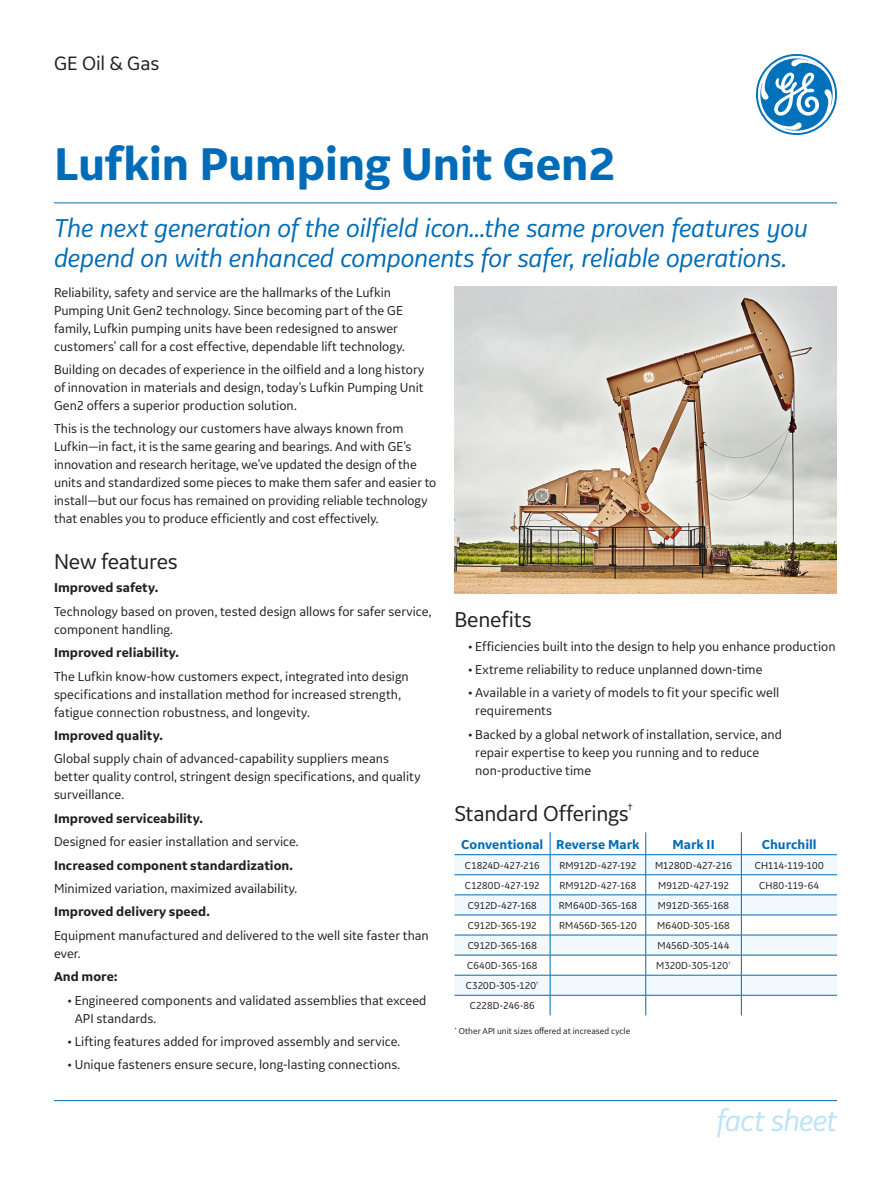
<style>
.page{position:relative;width:891px;height:1188px;background:#fff}
.page>*{position:absolute;margin:0;border:0;box-sizing:border-box;transform-origin:0 0}
.Product_Service_Name{font:700 48px "GE Inspira Sans";letter-spacing:-.015em;color:#006cb7}
.Fact_Sheet_CIRCLE_BL{font:italic 31.5px "GE Inspira Sans";letter-spacing:-.025em;color:#bce3f8}
.Subhead_Primary_ORAN{font:italic 27px/30px "GE Inspira Sans";letter-spacing:-.015em;color:#006cb7}
.Level_1_header{font:22.5px "GE Inspira Sans";letter-spacing:-.015em;color:#231f20}
.Business_Name{font:20.25px "GE Inspira Sans";letter-spacing:-.005em;color:#231f20}
.Body{font:13.5px/18px "GE Inspira Sans";color:#231f20}
.Body-2{font:700 13.5px "GE Inspira Sans";color:#231f20}
.Address_Contact_Info{font:700 13.5px "GE Inspira Sans";color:#006cb7}
.Address_Contact_Info-2{font:10.5px "GE Inspira Sans";color:#231f20}
.t1{font:9px "GE Inspira Sans";color:#231f20}
</style>
<div class="page">
<svg style="left:756px;top:54px;width:81px;height:81px"></svg>
<hr style="left:54px;top:203px;width:783px;height:1px;background:#006cb7">
<hr style="left:54px;top:1100px;width:783px;height:1px;background:#006cb7">
<img style="left:454px;top:286px;width:383px;height:308px">
<svg style="left:454px;top:855px;width:383px;height:140px;fill:#f1f9fd"></svg>
<hr style="left:454px;top:854px;width:96px;height:1px;background:#006cb7">
<hr style="left:550px;top:854px;width:96px;height:1px;background:#006cb7">
<hr style="left:646px;top:854px;width:95px;height:1px;background:#006cb7">
<hr style="left:741px;top:854px;width:96px;height:1px;background:#006cb7">
<hr style="left:454px;top:875px;width:96px;height:1px;background:#006cb7">
<hr style="left:550px;top:875px;width:96px;height:1px;background:#006cb7">
<hr style="left:646px;top:875px;width:95px;height:1px;background:#006cb7">
<hr style="left:741px;top:875px;width:96px;height:1px;background:#006cb7">
<hr style="left:454px;top:895px;width:96px;height:1px;background:#006cb7">
<hr style="left:550px;top:895px;width:96px;height:1px;background:#006cb7">
<hr style="left:646px;top:895px;width:95px;height:1px;background:#006cb7">
<hr style="left:741px;top:895px;width:96px;height:1px;background:#006cb7">
<hr style="left:454px;top:915px;width:96px;height:1px;background:#006cb7">
<hr style="left:550px;top:915px;width:96px;height:1px;background:#006cb7">
<hr style="left:646px;top:915px;width:95px;height:1px;background:#006cb7">
<hr style="left:741px;top:915px;width:96px;height:1px;background:#006cb7">
<hr style="left:454px;top:935px;width:96px;height:1px;background:#006cb7">
<hr style="left:550px;top:935px;width:96px;height:1px;background:#006cb7">
<hr style="left:646px;top:935px;width:95px;height:1px;background:#006cb7">
<hr style="left:741px;top:935px;width:96px;height:1px;background:#006cb7">
<hr style="left:454px;top:955px;width:96px;height:1px;background:#006cb7">
<hr style="left:550px;top:955px;width:96px;height:1px;background:#006cb7">
<hr style="left:646px;top:955px;width:95px;height:1px;background:#006cb7">
<hr style="left:741px;top:955px;width:96px;height:1px;background:#006cb7">
<hr style="left:454px;top:975px;width:96px;height:1px;background:#006cb7">
<hr style="left:550px;top:975px;width:96px;height:1px;background:#006cb7">
<hr style="left:646px;top:975px;width:95px;height:1px;background:#006cb7">
<hr style="left:741px;top:975px;width:96px;height:1px;background:#006cb7">
<hr style="left:454px;top:995px;width:96px;height:1px;background:#006cb7">
<hr style="left:550px;top:995px;width:96px;height:1px;background:#006cb7">
<svg style="left:550px;top:832px;width:1px;height:183px"></svg>
<hr style="left:646px;top:995px;width:95px;height:1px;background:#006cb7">
<svg style="left:645px;top:832px;width:1px;height:183px"></svg>
<hr style="left:741px;top:995px;width:96px;height:1px;background:#006cb7">
<svg style="left:741px;top:832px;width:1px;height:183px"></svg>
<p class="Business_Name" style="left:54px;top:50px;width:107px">GE Oil &amp; Gas</p>
<p class="Product_Service_Name" style="left:54px;top:134px;width:564px">Lufkin Pumping Unit Gen2</p>
<p class="Subhead_Primary_ORAN" style="left:54px;top:212px;width:756px">The next generation of the oilfield icon...the same proven features you depend on with enhanced components for safer, reliable operations.</p>
<p class="Body" style="left:54px;top:283px;width:352px">Reliability, safety and service are the hallmarks of the Lufkin Pumping Unit Gen2 technology. Since becoming part of the GE family, Lufkin pumping units have been redesigned to answer customers’ call for a cost effective, dependable lift technology.</p>
<p class="Body" style="left:54px;top:360px;width:372px;text-align:justify">Building on decades of experience in the oilfield and a long history of innovation in materials and design, today’s Lufkin Pumping Unit Gen2 offers a superior production solution.</p>
<p class="Body" style="left:54px;top:420px;width:384px">This is the technology our customers have always known from Lufkin—in fact, it is the same gearing and bearings. And with GE’s innovation and research heritage, we’ve updated the design of the units and standardized some pieces to make them safer and easier to install—but our focus has remained on providing reliable technology that enables you to produce efficiently and cost effectively.</p>
<p class="Level_1_header" style="left:54px;top:548px;width:125px">New features</p>
<p class="Body-2" style="left:54px;top:580px;width:106px">Improved safety.</p>
<p class="Body" style="left:54px;top:602px;width:379px">Technology based on proven, tested design allows for safer service, component handling.</p>
<p class="Body-2" style="left:54px;top:644px;width:127px">Improved reliability.</p>
<p class="Body" style="left:54px;top:667px;width:356px">The Lufkin know-how customers expect, integrated into design specifications and installation method for increased strength, fatigue connection robustness, and longevity.</p>
<p class="Body-2" style="left:54px;top:727px;width:110px">Improved quality.</p>
<p class="Body" style="left:54px;top:750px;width:368px">Global supply chain of advanced-capability suppliers means better quality control, stringent design specifications, and quality surveillance.</p>
<p class="Body-2" style="left:54px;top:810px;width:150px">Improved serviceability.</p>
<p class="Body" style="left:54px;top:832px;width:246px">Designed for easier installation and service.</p>
<p class="Body-2" style="left:54px;top:857px;width:241px">Increased component standardization.</p>
<p class="Body" style="left:54px;top:879px;width:245px">Minimized variation, maximized availability.</p>
<p class="Body-2" style="left:54px;top:904px;width:158px">Improved delivery speed.</p>
<p class="Body" style="left:54px;top:926px;width:376px">Equipment manufactured and delivered to the well site faster than ever.</p>
<p class="Body-2" style="left:54px;top:968px;width:65px">And more:</p>
<p class="Body" style="left:75px;top:991px;width:353px;text-indent:-7px">• Engineered components and validated assemblies that exceed<br>API standards.</p>
<p class="Body" style="left:68px;top:1032px;width:334px">• Lifting features added for improved assembly and service.</p>
<p class="Body" style="left:68px;top:1056px;width:334px">• Unique fasteners ensure secure, long-lasting connections.</p>
<p class="Level_1_header" style="left:454px;top:606px;width:79px">Benefits</p>
<p class="Body" style="left:468px;top:637px;width:369px">• Efficiencies built into the design to help you enhance production</p>
<p class="Body" style="left:468px;top:660px;width:296px">• Extreme reliability to reduce unplanned down-time</p>
<p class="Body" style="left:475px;top:684px;width:306px;text-indent:-7px">• Available in a variety of models to fit your specific well requirements</p>
<p class="Body" style="left:475px;top:725px;width:308px;text-indent:-7px">• Backed by a global network of installation, service, and repair expertise to keep you running and to reduce non-productive time</p>
<p class="Level_1_header" style="left:454px;top:799px;width:180px">Standard Offerings<sup>†</sup></p>
<p class="Address_Contact_Info" style="left:461px;top:836px;width:84px">Conventional</p>
<p class="Address_Contact_Info" style="left:556px;top:836px;width:85px">Reverse Mark</p>
<p class="Address_Contact_Info" style="left:672px;top:836px;width:44px">Mark II</p>
<p class="Address_Contact_Info" style="left:762px;top:836px;width:56px">Churchill</p>
<p class="Address_Contact_Info-2" style="left:465px;top:859px;width:76px">C1824D-427-216</p>
<p class="Address_Contact_Info-2" style="left:559px;top:859px;width:78px">RM912D-427-192</p>
<p class="Address_Contact_Info-2" style="left:655px;top:859px;width:79px">M1280D-427-216</p>
<p class="Address_Contact_Info-2" style="left:755px;top:859px;width:70px">CH114-119-100</p>
<p class="Address_Contact_Info-2" style="left:465px;top:879px;width:76px">C1280D-427-192</p>
<p class="Address_Contact_Info-2" style="left:559px;top:879px;width:79px">RM912D-427-168</p>
<p class="Address_Contact_Info-2" style="left:658px;top:879px;width:72px">M912D-427-192</p>
<p class="Address_Contact_Info-2" style="left:759px;top:879px;width:61px">CH80-119-64</p>
<p class="Address_Contact_Info-2" style="left:468px;top:899px;width:71px">C912D-427-168</p>
<p class="Address_Contact_Info-2" style="left:559px;top:899px;width:80px">RM640D-365-168</p>
<p class="Address_Contact_Info-2" style="left:658px;top:899px;width:73px">M912D-365-168</p>
<p class="Address_Contact_Info-2" style="left:468px;top:919px;width:71px">C912D-365-192</p>
<p class="Address_Contact_Info-2" style="left:559px;top:919px;width:79px">RM456D-365-120</p>
<p class="Address_Contact_Info-2" style="left:657px;top:919px;width:74px">M640D-305-168</p>
<p class="Address_Contact_Info-2" style="left:468px;top:939px;width:71px">C912D-365-168</p>
<p class="Address_Contact_Info-2" style="left:658px;top:939px;width:73px">M456D-305-144</p>
<p class="Address_Contact_Info-2" style="left:467px;top:959px;width:72px">C640D-365-168</p>
<p class="Address_Contact_Info-2" style="left:656px;top:959px;width:76px">M320D-305-120<sup>†</sup></p>
<p class="Address_Contact_Info-2" style="left:466px;top:979px;width:74px">C320D-305-120<sup>†</sup></p>
<p class="Address_Contact_Info-2" style="left:470px;top:999px;width:67px">C228D-246-86</p>
<p class="t1" style="left:454px;top:1025px;width:177px"><sup>†</sup> Other API unit sizes offered at increased cycle</p>
<p class="Fact_Sheet_CIRCLE_BL" style="left:717px;top:1101px;width:122px">fact sheet</p>
</div>
